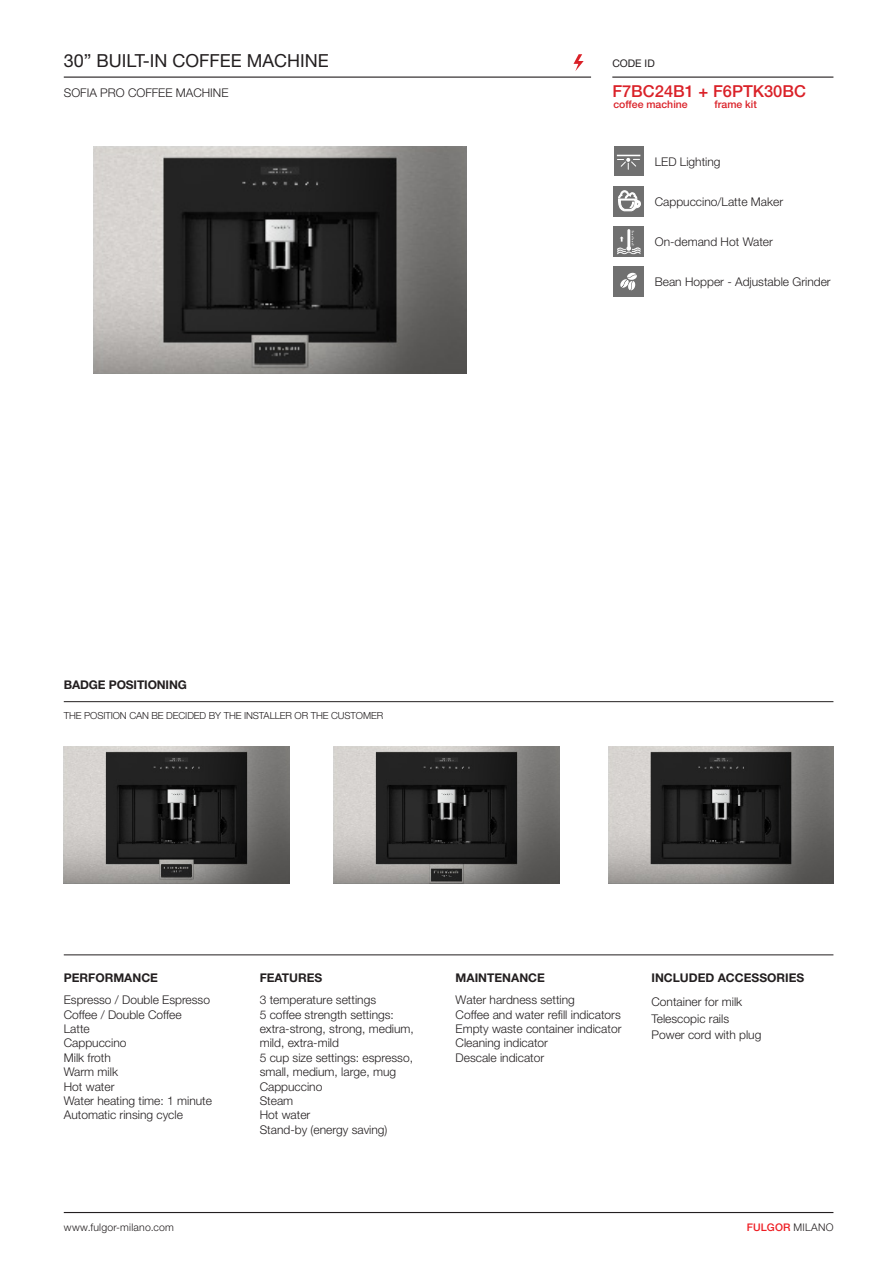
<style>
.page{position:relative;width:893px;height:1263px;background:#fff}
.page>*{position:absolute;margin:0;border:0;box-sizing:border-box;transform-origin:0 0}
.Nome_prodotto_2018{font:18px "Helvetica Neue LT Std";color:#231f20}
.Code_id_2018{font:500 16.5px "Helvetica Neue LT Std";color:#da2128}
.Testo_descrizione_prodotto{font:300 12px/14.4px "Helvetica Neue LT Std";color:#231f20}
.Descrizione_icone_2018{font:300 12px "Helvetica Neue LT Std";color:#231f20}
.Titoletti_2018{font:700 12px "Helvetica Neue LT Std";color:#231f20}
.Testo_descrizioni_2018{font:300 12px "Helvetica Neue LT Std";color:#231f20}
.Descrizione_sotto_il_Nome_2018{font:300 12px "Helvetica Neue LT Std";color:#231f20}
.Code_id_2018-2{font:500 10.5px "Helvetica Neue LT Std";color:#da2128}
.t1{font:300 10.5px "Helvetica Neue LT Std";letter-spacing:.02em;color:#231f20}
.t2{font:500 10.5px "Helvetica Neue LT Std";letter-spacing:.02em;color:#ee1d23}
.Code_id__dicitura_sopra_il_code__2018{font:10.5px "Helvetica Neue LT Std";color:#231f20}
.t3{font:300 9.75px "Helvetica Neue LT Std";letter-spacing:-.01em;color:#231f20}
.s1{font-weight:300;color:#231f20}
</style>
<div class="page">
<img style="left:93px;top:146px;width:373px;height:228px">
<hr style="left:64px;top:77px;width:527px;height:1px;background:#231f20">
<hr style="left:612px;top:77px;width:221px;height:1px;background:#231f20">
<svg style="left:573px;top:54px;width:11px;height:17px"></svg>
<img style="left:334px;top:746px;width:225px;height:138px">
<img style="left:64px;top:746px;width:225px;height:138px">
<img style="left:608px;top:746px;width:225px;height:138px">
<hr style="left:64px;top:701px;width:769px;height:1px;background:#231f20">
<hr style="left:64px;top:954px;width:769px;height:1px;background:#231f20">
<div style="left:614px;top:146px;width:29px;height:29px;background:#707070"></div>
<svg style="left:617px;top:155px;width:23px;height:14px"></svg>
<div style="left:613px;top:186px;width:31px;height:31px;background:#707070"></div>
<svg style="left:618px;top:190px;width:23px;height:21px"></svg>
<div style="left:613px;top:226px;width:31px;height:31px;background:#707070"></div>
<svg style="left:617px;top:229px;width:23px;height:25px"></svg>
<div style="left:613px;top:266px;width:31px;height:31px;background:#707070"></div>
<svg style="left:620px;top:272px;width:17px;height:18px"></svg>
<hr style="left:64px;top:1212px;width:769px;height:1px;background:#231f20">
<p class="Nome_prodotto_2018" style="left:64px;top:50px;width:267px">30” BUILT-IN COFFEE MACHINE</p>
<p class="Descrizione_sotto_il_Nome_2018" style="left:64px;top:85px;width:166px">SOFIA PRO COFFEE MACHINE</p>
<p class="Code_id__dicitura_sopra_il_code__2018" style="left:612px;top:57px;width:44px">CODE ID</p>
<p class="Code_id_2018" style="left:612px;top:81px;width:195px">F7BC24B1 + F6PTK30BC</p>
<p class="Code_id_2018-2" style="left:613px;top:98px;width:76px">coffee machine</p>
<p class="Code_id_2018-2" style="left:714px;top:98px;width:44px">frame kit</p>
<p class="Descrizione_icone_2018" style="left:655px;top:154px;width:67px">LED Lighting</p>
<p class="Descrizione_icone_2018" style="left:655px;top:194px;width:130px">Cappuccino/Latte Maker</p>
<p class="Descrizione_icone_2018" style="left:655px;top:234px;width:120px">On-demand Hot Water</p>
<p class="Descrizione_icone_2018" style="left:655px;top:274px;width:177px">Bean Hopper - Adjustable Grinder</p>
<p class="Titoletti_2018" style="left:64px;top:677px;width:125px">BADGE POSITIONING</p>
<p class="t3" style="left:64px;top:710px;width:321px">THE POSITION CAN BE DECIDED BY THE INSTALLER OR THE CUSTOMER</p>
<p class="Titoletti_2018" style="left:64px;top:971px;width:96px">PERFORMANCE</p>
<p class="Testo_descrizione_prodotto" style="left:64px;top:992px;width:148px">Espresso / Double Espresso</p>
<p class="Testo_descrizione_prodotto" style="left:64px;top:1007px;width:119px">Coffee / Double Coffee</p>
<p class="Testo_descrizione_prodotto" style="left:64px;top:1021px;width:28px">Latte</p>
<p class="Testo_descrizione_prodotto" style="left:64px;top:1036px;width:64px">Cappuccino</p>
<p class="Testo_descrizione_prodotto" style="left:64px;top:1050px;width:49px">Milk froth</p>
<p class="Testo_descrizione_prodotto" style="left:64px;top:1064px;width:56px">Warm milk</p>
<p class="Testo_descrizione_prodotto" style="left:64px;top:1079px;width:52px">Hot water</p>
<p class="Testo_descrizione_prodotto" style="left:64px;top:1093px;width:150px">Water heating time: 1 minute</p>
<p class="Testo_descrizione_prodotto" style="left:64px;top:1108px;width:121px">Automatic rinsing cycle</p>
<p class="Titoletti_2018" style="left:260px;top:971px;width:64px">FEATURES</p>
<p class="Testo_descrizione_prodotto" style="left:260px;top:992px;width:118px">3 temperature settings</p>
<p class="Testo_descrizione_prodotto" style="left:260px;top:1007px;width:156px">5 coffee strength settings: extra-strong, strong, medium, mild, extra-mild</p>
<p class="Testo_descrizione_prodotto" style="left:260px;top:1050px;width:155px">5 cup size settings: espresso, small, medium, large, mug</p>
<p class="Testo_descrizione_prodotto" style="left:260px;top:1079px;width:64px">Cappuccino</p>
<p class="Testo_descrizione_prodotto" style="left:260px;top:1093px;width:35px">Steam</p>
<p class="Testo_descrizione_prodotto" style="left:260px;top:1108px;width:52px">Hot water</p>
<p class="Testo_descrizione_prodotto" style="left:260px;top:1122px;width:129px">Stand-by (energy saving)</p>
<p class="Titoletti_2018" style="left:456px;top:971px;width:91px">MAINTENANCE</p>
<p class="Testo_descrizione_prodotto" style="left:456px;top:992px;width:121px">Water hardness setting</p>
<p class="Testo_descrizione_prodotto" style="left:456px;top:1007px;width:167px">Coffee and water refill indicators</p>
<p class="Testo_descrizione_prodotto" style="left:456px;top:1021px;width:167px">Empty waste container indicator</p>
<p class="Testo_descrizione_prodotto" style="left:456px;top:1036px;width:94px">Cleaning indicator</p>
<p class="Testo_descrizione_prodotto" style="left:456px;top:1050px;width:90px">Descale indicator</p>
<p class="Titoletti_2018" style="left:651px;top:971px;width:154px">INCLUDED ACCESSORIES</p>
<p class="Testo_descrizioni_2018" style="left:651px;top:995px;width:92px">Container for milk</p>
<p class="Testo_descrizioni_2018" style="left:651px;top:1011px;width:79px">Telescopic rails</p>
<p class="Testo_descrizioni_2018" style="left:651px;top:1028px;width:111px">Power cord with plug</p>
<p class="t1" style="left:64px;top:1220px;width:112px">www.fulgor-milano.com</p>
<p class="t2" style="left:747px;top:1220px;width:88px">FULGOR <span class="s1">MILANO</span></p>
</div>
